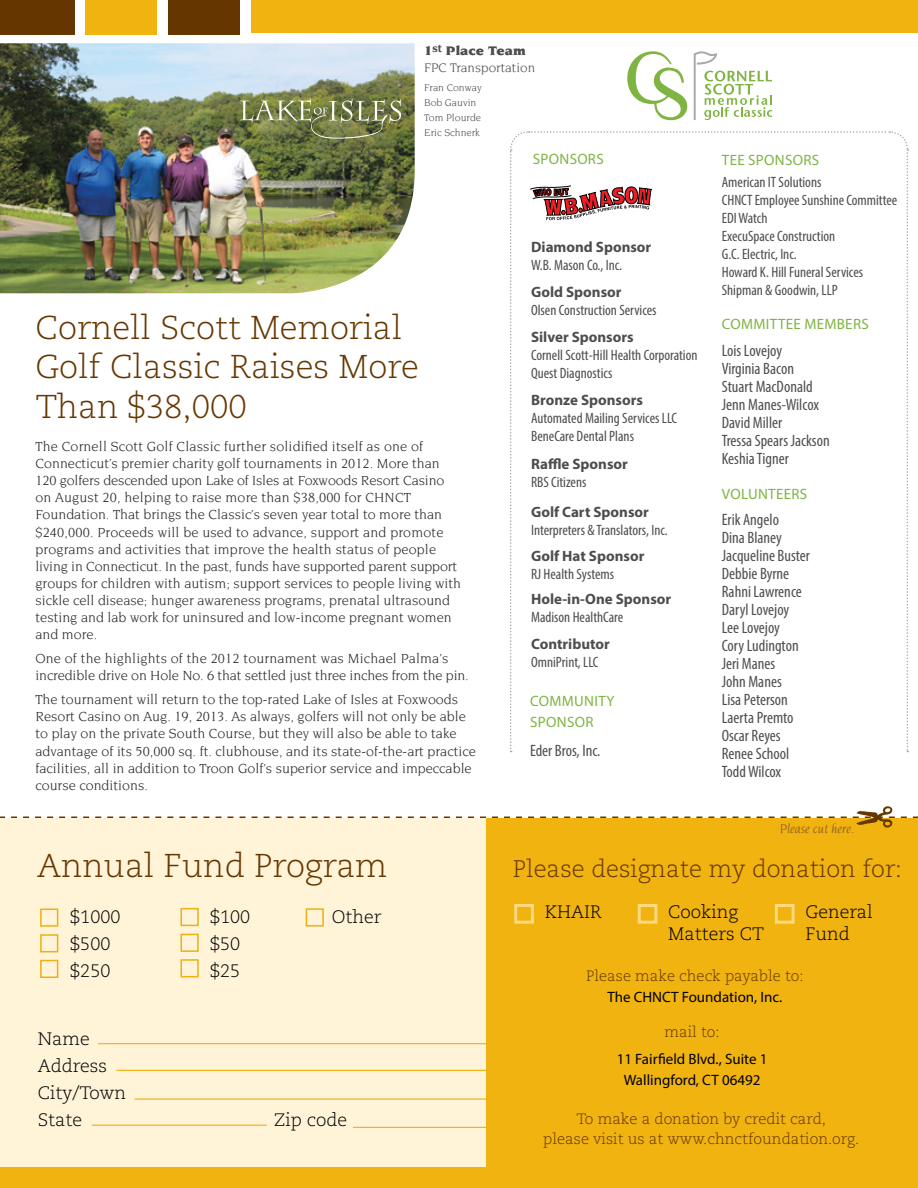
<style>
.page{position:relative;width:918px;height:1188px;background:#fff}
.page>*{position:absolute;margin:0;border:0;box-sizing:border-box;transform-origin:0 0}
.t1{font:300 33px/39.6px "Caecilia";color:#663700}
.t2{font:300 24px "Caecilia";color:#663700}
.t3{font:300 18px/27px "Caecilia";color:#000}
.t4{font:condensed 16.5px/18px "Myriad Pro";color:#4f4f51}
.t5{font:condensed 15px/18px "Myriad Pro";color:#4d4d4f}
.t6{font:700 15px "Myriad Pro";color:#4d4d4f}
.t7{font:300 15px/19.5px "Caecilia";color:#663700;text-align:center}
.t8{font:15px/21.6px "Myriad Pro";color:#000;text-align:center}
.t9{font:15px/21px "Myriad Pro";letter-spacing:.02em;color:#7fb442}
.t10{font:14.25px/17.1px "Novarese";color:#292829}
.t11{font:13.5px/16.2px "Novarese";color:#4d4d4f}
.t12{font:italic 13.5px "Novarese";color:#895c2a}
.t13{font:10.5px/15px "Novarese";color:#4d4d4f}
.s1{font-weight:900}
</style>
<div class="page">
<div style="left:0;top:818px;width:487px;height:362px;background:#fff3d8"></div>
<div style="left:487px;top:818px;width:431px;height:362px;background:#f1b310"></div>
<div style="left:0;top:0;width:74px;height:34px;background:#653600"></div>
<div style="left:85px;top:0;width:72px;height:34px;background:#f1b310"></div>
<div style="left:168px;top:0;width:72px;height:34px;background:#653600"></div>
<div style="left:0;top:1168px;width:918px;height:20px;background:#f1b310"></div>
<svg style="left:627px;top:51px;width:60px;height:69px"></svg>
<svg style="left:693px;top:51px;width:79px;height:69px"></svg>
<img style="left:0;top:43px;width:415px;height:250px">
<svg style="left:240px;top:99px;width:161px;height:40px;background:#808757"></svg>
<div style="left:40px;top:908px;width:18px;height:19px;border:2px solid #eeb111"></div>
<div style="left:40px;top:934px;width:18px;height:18px;border:2px solid #eeb111"></div>
<div style="left:40px;top:960px;width:18px;height:18px;border:2px solid #eeb111"></div>
<div style="left:181px;top:908px;width:18px;height:18px;border:2px solid #eeb111"></div>
<div style="left:181px;top:934px;width:18px;height:18px;border:2px solid #eeb111"></div>
<div style="left:181px;top:959px;width:18px;height:18px;border:2px solid #eeb111"></div>
<div style="left:306px;top:908px;width:18px;height:19px;border:2px solid #eeb111"></div>
<hr style="left:98px;top:1043px;width:391px;height:1px;background:#eeb111">
<hr style="left:116px;top:1070px;width:374px;height:1px;background:#eeb111">
<hr style="left:135px;top:1098px;width:355px;height:2px;background:#eeb111">
<hr style="left:92px;top:1125px;width:175px;height:1px;background:#eeb111">
<hr style="left:353px;top:1127px;width:137px;height:1px;background:#eeb111">
<div style="left:514px;top:904px;width:20px;height:20px;border:3px solid #ffda7e"></div>
<div style="left:638px;top:904px;width:19px;height:20px;border:3px solid #ffda7e"></div>
<div style="left:775px;top:904px;width:20px;height:20px;border:3px solid #ffda7e"></div>
<svg style="left:510px;top:131px;width:399px;height:621px"></svg>
<svg style="left:0;top:806px;width:918px;height:26px"></svg>
<div style="left:251px;top:0;width:667px;height:33px;background:#f1b310"></div>
<p class="t11" style="left:424px;top:43px;width:112px"><span class="s1">1</span><sup>st</sup> <span class="s1">Place Team<br></span>FPC Transportation</p>
<p class="t13" style="left:424px;top:80px;width:59px">Fran Conway<br>Bob Gauvin<br>Tom Plourde<br>Eric Schnerk</p>
<h1 class="t1" style="left:35px;top:308px;width:385px">Cornell Scott Memorial<br>Golf Classic Raises More<br>Than $38,000</h1>
<p class="t10" style="left:35px;top:438px;width:427px">The Cornell Scott Golf Classic further solidified itself as one of Connecticut’s premier charity golf tournaments in 2012. More than 120 golfers descended upon Lake of Isles at Foxwoods Resort Casino on August 20, helping to raise more than $38,000 for CHNCT Foundation. That brings the Classic’s seven year total to more than $240,000. Proceeds will be used to advance, support and promote programs and activities that improve the health status of people living in Connecticut. In the past, funds have supported parent support groups for children with autism; support services to people living with sickle cell disease; hunger awareness programs, prenatal ultrasound testing and lab work for uninsured and low-income pregnant women and more.</p>
<p class="t10" style="left:35px;top:650px;width:435px">One of the highlights of the 2012 tournament was Michael Palma’s incredible drive on Hole No. 6 that settled just three inches from the pin.</p>
<p class="t10" style="left:35px;top:691px;width:442px">The tournament will return to the top-rated Lake of Isles at Foxwoods Resort Casino on Aug. 19, 2013. As always, golfers will not only be able to play on the private South Course, but they will also be able to take advantage of its 50,000 sq. ft. clubhouse, and its state-of-the-art practice facilities, all in addition to Troon Golf’s superior service and impeccable course conditions.</p>
<p class="t9" style="left:533px;top:148px;width:72px">SPONSORS</p>
<p class="t6" style="left:531px;top:237px;width:122px">Diamond Sponsor</p>
<p class="t5" style="left:531px;top:256px;width:93px">W.B. Mason Co., Inc.</p>
<p class="t6" style="left:531px;top:282px;width:92px">Gold Sponsor</p>
<p class="t5" style="left:531px;top:301px;width:127px">Olsen Construction Services</p>
<p class="t6" style="left:531px;top:327px;width:104px">Silver Sponsors</p>
<p class="t5" style="left:531px;top:346px;width:168px">Cornell Scott-Hill Health Corporation<br>Quest Diagnostics</p>
<p class="t6" style="left:531px;top:390px;width:113px">Bronze Sponsors</p>
<p class="t5" style="left:531px;top:409px;width:148px">Automated Mailing Services LLC<br>BeneCare Dental Plans</p>
<p class="t6" style="left:531px;top:454px;width:98px">Raffle Sponsor</p>
<p class="t5" style="left:531px;top:473px;width:57px">RBS Citizens</p>
<p class="t6" style="left:531px;top:502px;width:119px">Golf Cart Sponsor</p>
<p class="t5" style="left:531px;top:521px;width:138px">Interpreters &amp; Translators, Inc.</p>
<p class="t6" style="left:531px;top:546px;width:115px">Golf Hat Sponsor</p>
<p class="t5" style="left:531px;top:565px;width:85px">RJ Health Systems</p>
<p class="t6" style="left:531px;top:589px;width:142px">Hole-in-One Sponsor</p>
<p class="t5" style="left:531px;top:608px;width:94px">Madison HealthCare</p>
<p class="t6" style="left:531px;top:634px;width:80px">Contributor</p>
<p class="t5" style="left:531px;top:653px;width:69px">OmniPrint, LLC</p>
<p class="t9" style="left:530px;top:690px;width:32px">COMMU</p>
<p class="t9" style="left:530px;top:690px;width:86px;text-indent:54px">NITY<br>SPONSOR</p>
<p class="t4" style="left:530px;top:741px;width:72px">Eder Bros, Inc.</p>
<p class="t9" style="left:722px;top:150px;width:99px">TEE SPONSORS</p>
<p class="t5" style="left:722px;top:173px;width:177px">American IT Solutions<br>CHNCT Employee Sunshine Committee<br>EDI Watch<br>ExecuSpace Construction<br>G.C. Electric, Inc.<br>Howard K. Hill Funeral Services<br>Shipman &amp; Goodwin, LLP</p>
<p class="t9" style="left:722px;top:313px;width:140px">CommiTtee Members</p>
<p class="t4" style="left:722px;top:342px;width:109px">Lois Lovejoy<br>Virginia Bacon<br>Stuart MacDonald<br>Jenn Manes-Wilcox<br>David Miller<br>Tressa Spears Jackson<br>Keshia Tigner</p>
<p class="t9" style="left:722px;top:483px;width:78px">Volunteers</p>
<p class="t4" style="left:722px;top:510px;width:90px">Erik Angelo<br>Dina Blaney<br>Jacqueline Buster<br>Debbie Byrne<br>Rahni Lawrence<br>Daryl Lovejoy<br>Lee Lovejoy<br>Cory Ludington<br>Jeri Manes<br>John Manes<br>Lisa Peterson<br>Laerta Premto<br>Oscar Reyes<br>Renee School<br>Todd Wilcox</p>
<h1 class="t1" style="left:37px;top:847px;width:352px">Annual Fund Program</h1>
<p class="t3" style="left:70px;top:903px;width:52px">$1000 $500 $250</p>
<p class="t3" style="left:210px;top:903px;width:42px">$100 $50 $25</p>
<p class="t3" style="left:332px;top:903px;width:51px">Other</p>
<p class="t3" style="left:38px;top:1026px;width:90px">Name<br>Address<br>City/Town<br>State</p>
<p class="t3" style="left:274px;top:1107px;width:75px">Zip code</p>
<p class="t12" style="left:780px;top:822px;width:76px">Please cut here.</p>
<h2 class="t2" style="left:513px;top:855px;width:391px">Please designate my donation for:</h2>
<p class="t3" style="left:545px;top:899px;width:59px">KHAIR</p>
<p class="t3" style="left:668px;top:901px;width:98px;line-height:21.6px">Cooking<br>Matters CT</p>
<p class="t3" style="left:805px;top:901px;width:69px;line-height:21.6px">General<br>Fund</p>
<p class="t7" style="left:586px;top:966px;width:219px">Please make check payable to:</p>
<p class="t8" style="left:607px;top:986px;width:176px">The CHNCT Foundation, Inc.</p>
<p class="t7" style="left:664px;top:1022px;width:57px">mail to:</p>
<p class="t8" style="left:617px;top:1047px;width:152px">11 Fairfield Blvd., Suite 1<br>Wallingford, CT 06492</p>
<p class="t7" style="left:543px;top:1109px;width:318px">To make a donation by credit card,<br>please visit us at www.chnctfoundation.org.</p>
</div>
